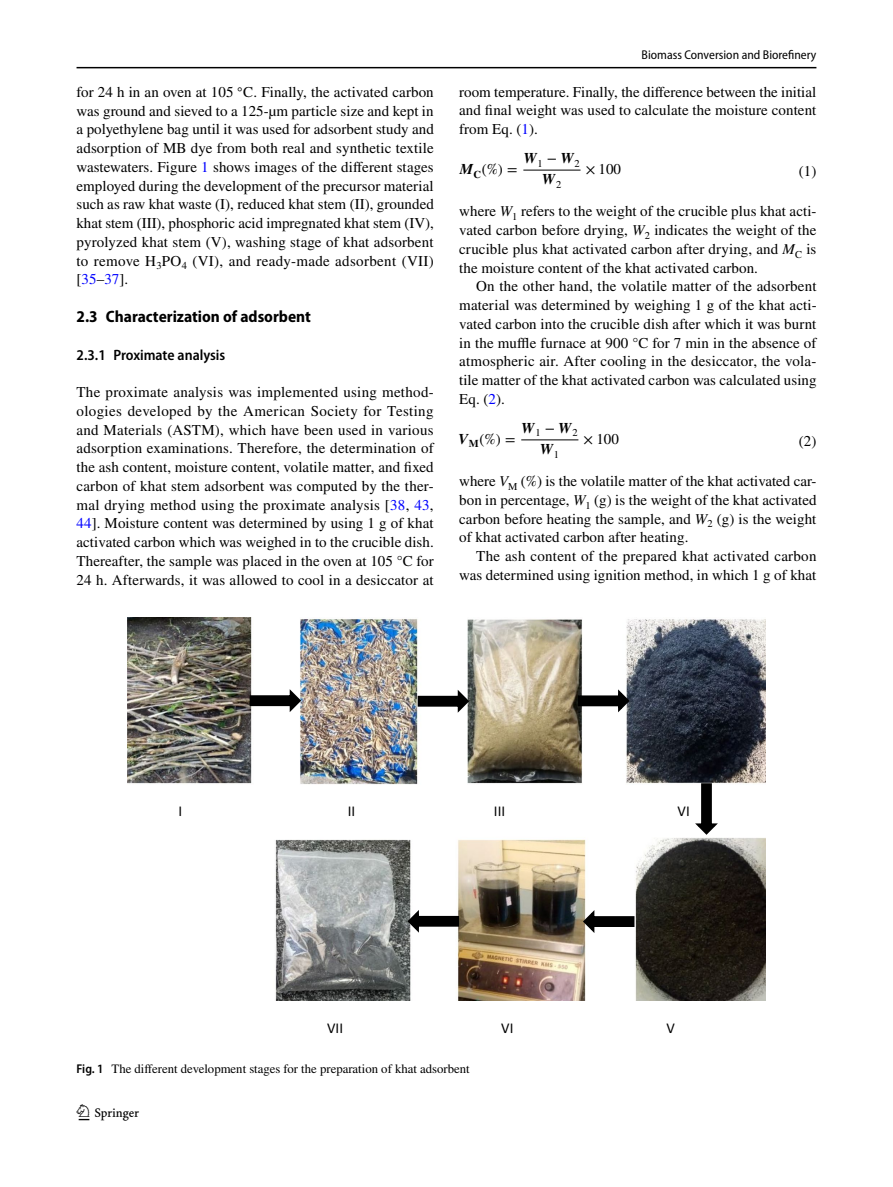
<style>
.page{position:relative;width:893px;height:1187px;background:#fff}
.page>*{position:absolute;margin:0;border:0;box-sizing:border-box;transform-origin:0 0}
.t1{font:22.5px "Springnew Regular 2";color:#000}
.t2{font:700 semi-condensed 16.5px "Myriad Pro";color:#000}
.t3{font:15px/18.8px "STIX";letter-spacing:.005em;color:#000;text-align:justify}
.t4{font:600 semi-condensed 15px "Myriad Pro";color:#000}
.t5{font:15px/21.5px "STIX General Bold Italic 2";color:#000;text-align:center}
.t6{font:italic 700 15px/21.5px "STIX General";color:#000;text-align:center}
.t7{font:15px "STIX Math Regular 2";color:#000}
.t8{font:15px "STIX Math";color:#000}
.t9{font:15px "STIX General";color:#000}
.t10{font:15px "STIX General Regular 2";color:#000}
.t11{font:14.85px "Calibri";color:#000}
.t12{font:12.75px "STIX";color:#000}
.t13{font:semi-condensed 12.75px "Myriad Pro";color:#000}
.s1{font-family:"STIX General Regular 3"}
.s2{color:#00f}
.s3{font-family:"STIX Math Regular 2"}
.s4{font-family:"STIX General Bold Italic 2"}
.s5{font-style:italic}
.s6{font-family:"STIX Math";font-weight:400;font-style:normal}
.s7{font-family:"STIX Math"}
.s8{font-family:"STIX General";font-weight:700;font-style:italic}
.s9{font-family:"Myriad Pro";font-weight:600;font-stretch:semi-condensed}
</style>
<div class="page">
<hr style="left:77px;top:67px;width:739px;height:1px;background:#000">
<hr style="left:523px;top:170px;width:57px;height:1px;background:#000">
<hr style="left:521px;top:439px;width:57px;height:1px;background:#000">
<img style="left:128px;top:618px;width:637px;height:382px">
<svg style="left:248px;top:685px;width:55px;height:30px"></svg>
<svg style="left:416px;top:686px;width:55px;height:30px"></svg>
<svg style="left:576px;top:685px;width:56px;height:31px"></svg>
<svg style="left:691px;top:781px;width:30px;height:55px"></svg>
<svg style="left:581px;top:906px;width:55px;height:30px"></svg>
<svg style="left:405px;top:906px;width:56px;height:30px"></svg>
<p class="t3" style="left:77px;top:83px;width:359px">for 24 h in an oven at 105 <sup>◦</sup><span class="s1">C</span>. Finally, the activated carbon was ground and sieved to a 125-µm particle size and kept in a polyethylene bag until it was used for adsorbent study and adsorption of MB dye from both real and synthetic textile wastewaters. Figure <span class="s2">1</span> shows images of the different stages employed during the development of the precursor material such as raw khat waste (I), reduced khat stem (II), grounded khat stem (III), phosphoric acid impregnated khat stem (IV), pyrolyzed khat stem (V), washing stage of khat adsorbent to remove H<sub>3</sub>PO<sub>4</sub> (VI), and ready-made adsorbent (VII) [<span class="s2">35</span>–<span class="s2">37</span>].</p>
<p class="t2" style="left:77px;top:307px;width:236px">2.3 Characterization of adsorbent</p>
<p class="t4" style="left:77px;top:346px;width:150px">2.3.1 Proximate analysis</p>
<p class="t3" style="left:77px;top:383px;width:359px">The proximate analysis was implemented using method&shy;ologies developed by the American Society for Testing and Materials (ASTM), which have been used in various adsorption examinations. Therefore, the determination of the ash content, moisture content, volatile matter, and fixed carbon of khat stem adsorbent was computed by the ther&shy;mal drying method using the proximate analysis [<span class="s2">38</span>, <span class="s2">43</span>, <span class="s2">44</span>]. Moisture content was determined by using 1 g of khat activated carbon which was weighed in to the crucible dish.<br>Thereafter, the sample was placed in the oven at 105 °C for 24 h. Afterwards, it was allowed to cool in a desiccator at</p>
<p class="t13" style="left:642px;top:48px;width:176px">Biomass Conversion and Biorefinery</p>
<p class="t3" style="left:459px;top:83px;width:359px">room temperature. Finally, the difference between the initial and final weight was used to calculate the moisture content from Eq. (<span class="s2">1</span>).</p>
<p class="t5" style="left:523px;top:148px;width:58px">W<sub>1</sub> <span class="s3">−</span>W<sub>2<br></sub>W<sub>2</sub></p>
<p class="t9" style="left:586px;top:160px;width:37px"><span class="s3">×</span> 100</p>
<p class="t7" style="left:460px;top:163px;width:59px"><span class="s4">M</span><sub>𝐂</sub>(%) =</p>
<p class="t3" style="left:799px;top:163px;width:19px">(1)</p>
<p class="t3" style="left:459px;top:203px;width:359px">where <span class="s5">W</span><sub>1</sub> refers to the weight of the crucible plus khat acti&shy;vated carbon before drying, <span class="s5">W</span><sub>2</sub> indicates the weight of the crucible plus khat activated carbon after drying, and <span class="s5">M</span><sub>C</sub> is the moisture content of the khat activated carbon.</p>
<p class="t3" style="left:459px;top:278px;width:359px;text-indent:17px">On the other hand, the volatile matter of the adsorbent material was determined by weighing 1 g of the khat acti&shy;vated carbon into the crucible dish after which it was burnt in the muffle furnace at 900 °C for 7 min in the absence of atmospheric air. After cooling in the desiccator, the vola&shy;tile matter of the khat activated carbon was calculated using Eq. (<span class="s2">2</span>).</p>
<p class="t6" style="left:521px;top:418px;width:58px">W<sub>1</sub> <span class="s6">−</span>W<sub>2<br></sub>W<sub>1</sub></p>
<p class="t10" style="left:583px;top:429px;width:37px"><span class="s7">×</span> 100</p>
<p class="t8" style="left:458px;top:433px;width:59px"><span class="s8">V</span><sub>𝐌</sub>(%) =</p>
<p class="t3" style="left:799px;top:432px;width:19px">(2)</p>
<p class="t3" style="left:459px;top:472px;width:359px">where <span class="s5">V</span><sub>M</sub> (%) is the volatile matter of the khat activated car&shy;bon in percentage, <span class="s5">W</span><sub>1</sub> (g) is the weight of the khat activated carbon before heating the sample, and <span class="s5">W</span><sub>2</sub> (g) is the weight of khat activated carbon after heating.</p>
<p class="t3" style="left:459px;top:547px;width:359px;text-align:right">The ash content of the prepared khat activated carbon was determined using ignition method, in which 1 g of khat</p>
<p class="t11" style="left:179px;top:800px;width:5px">I</p>
<p class="t11" style="left:348px;top:800px;width:9px">II</p>
<p class="t11" style="left:494px;top:800px;width:13px">III</p>
<p class="t11" style="left:678px;top:800px;width:14px">VI</p>
<p class="t11" style="left:327px;top:1018px;width:17px">VII</p>
<p class="t11" style="left:501px;top:1018px;width:14px">VI</p>
<p class="t11" style="left:666px;top:1018px;width:10px">V</p>
<p class="t12" style="left:77px;top:1060px;width:395px"><span class="s9">Fig. 1</span> The different development stages for the preparation of khat adsorbent</p>
<h1 class="t1" style="left:79px;top:1104px;width:62px">1 3</h1>
</div>
